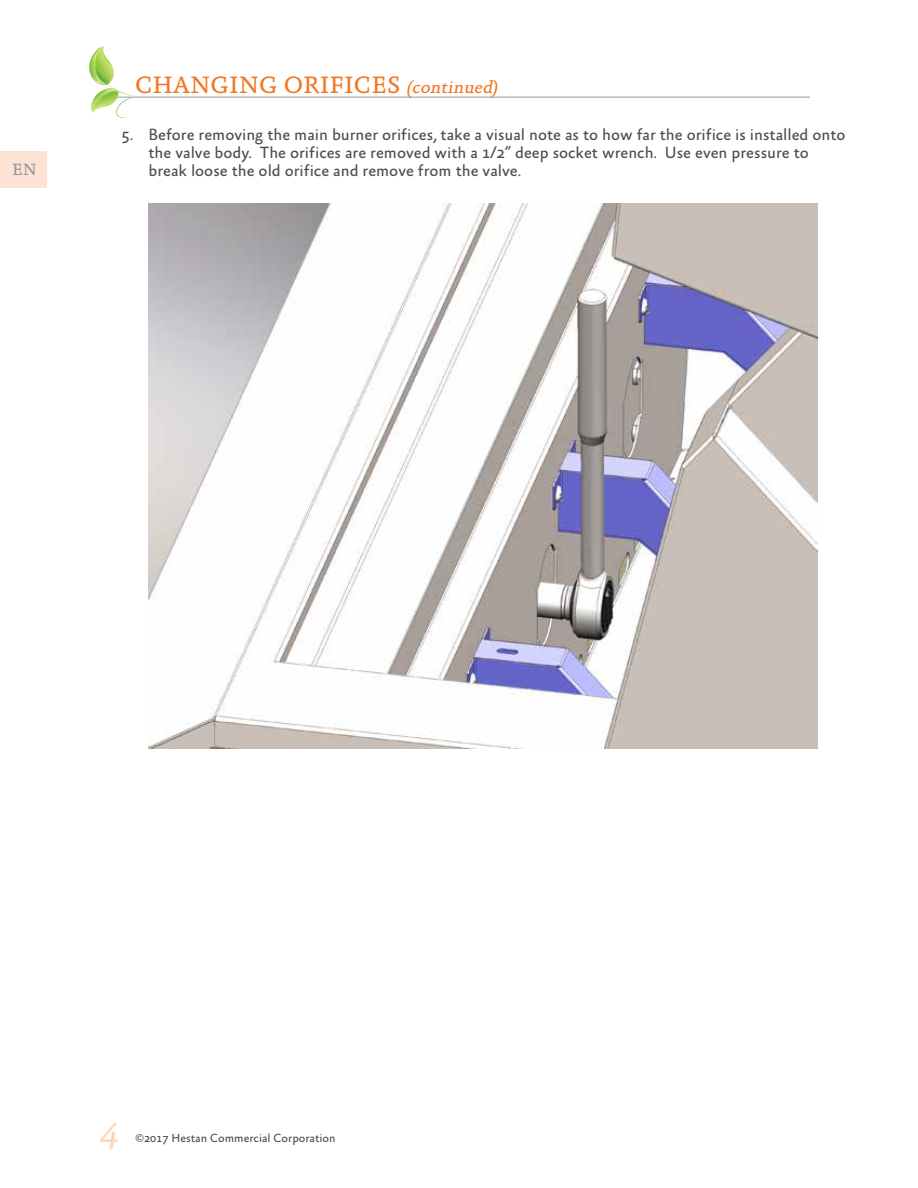
<style>
.page{position:relative;width:918px;height:1188px;background:#fff}
.page>*{position:absolute;margin:0;border:0;box-sizing:border-box;transform-origin:0 0}
.t1{font:italic 37.5px "Absara";color:#fcd6bc}
.t2{font:24px "Absara";color:#f47521}
.t3{font:16.5px/18px "Absara Sans";color:#4d4d4f}
.t4{font:16.5px "Absara";color:#939598}
.t5{font:12px "Absara Sans";color:#4d4d4f}
.s1{font-style:italic;font-size:18px}
</style>
<div class="page">
<img style="left:148px;top:204px;width:669px;height:545px">
<hr style="left:100px;top:96px;width:710px;height:2px;background:#babcbe">
<svg style="left:89px;top:46px;width:51px;height:72px"></svg>
<div style="left:0;top:151px;width:47px;height:36px;background:#fde3d3"></div>
<p class="t4" style="left:12px;top:160px;width:26px">EN</p>
<h2 class="t2" style="left:135px;top:71px;width:364px">CHANGING ORIFICES <span class="s1">(continued)</span></h2>
<p class="t3" style="left:148px;top:126px;width:699px;text-indent:-27px">5. Before removing the main burner orifices, take a visual note as to how far the orifice is installed onto the valve body. The orifices are removed with a 1/2” deep socket wrench. Use even pressure to break loose the old orifice and remove from the valve.</p>
<h1 class="t1" style="left:99px;top:1107px;width:28px">4</h1>
<p class="t5" style="left:135px;top:1132px;width:202px">©2017 Hestan Commercial Corporation</p>
</div>
